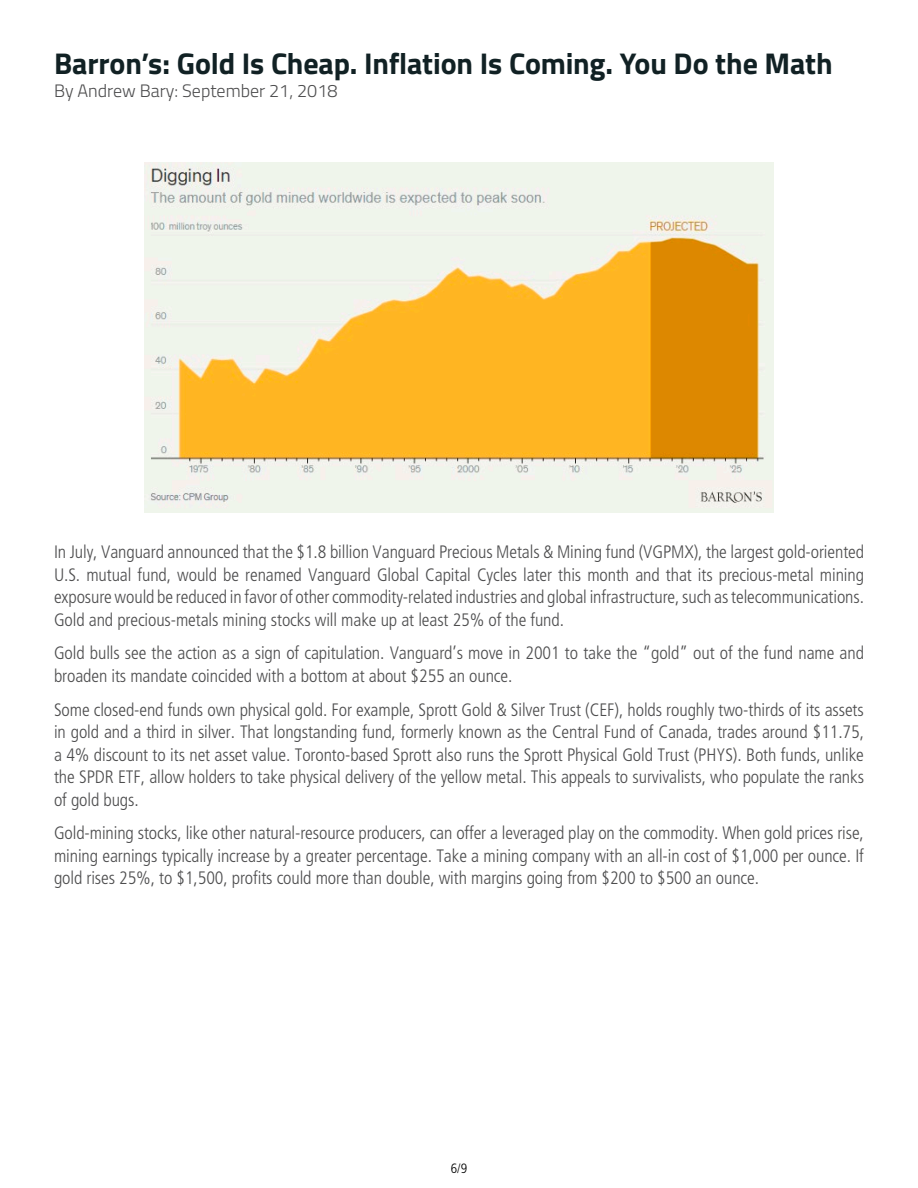
<style>
.page{position:relative;width:918px;height:1188px;background:#fff}
.page>*{position:absolute;margin:0;border:0;box-sizing:border-box;transform-origin:0 0}
.t1{font:700 30px "Titillium Web";letter-spacing:-.005em;color:#112124}
.t2{font:300 condensed 18px/22.5px "Frutiger LT Std";letter-spacing:-.005em;color:#4d4d4e;text-align:justify}
.t3{font:300 18px "Titillium Web";color:#4d4d4e}
.t4{font:300 condensed 13.5px "Frutiger LT Std";color:#000}
</style>
<div class="page">
<img style="left:145px;top:162px;width:628px;height:351px">
<h1 class="t1" style="left:54px;top:41px;width:780px">Barron’s: Gold Is Cheap. Inflation Is Coming. You Do the Math</h1>
<p class="t3" style="left:54px;top:78px;width:285px">By Andrew Bary: September 21, 2018</p>
<p class="t2" style="left:54px;top:541px;width:812px">In July, Vanguard announced that the $1.8 billion Vanguard Precious Metals &amp; Mining fund (VGPMX), the largest gold-oriented U.S. mutual fund, would be renamed Vanguard Global Capital Cycles later this month and that its precious-metal mining exposure would be reduced in favor of other commodity-related industries and global infrastructure, such as telecommunications.<br>Gold and precious-metals mining stocks will make up at least 25% of the fund.</p>
<p class="t2" style="left:54px;top:642px;width:812px">Gold bulls see the action as a sign of capitulation. Vanguard’s move in 2001 to take the “gold” out of the fund name and broaden its mandate coincided with a bottom at about $255 an ounce.</p>
<p class="t2" style="left:54px;top:698px;width:812px">Some closed-end funds own physical gold. For example, Sprott Gold &amp; Silver Trust (CEF), holds roughly two-thirds of its assets in gold and a third in silver. That longstanding fund, formerly known as the Central Fund of Canada, trades around $11.75, a 4% discount to its net asset value. Toronto-based Sprott also runs the Sprott Physical Gold Trust (PHYS). Both funds, unlike the SPDR ETF, allow holders to take physical delivery of the yellow metal. This appeals to survivalists, who populate the ranks of gold bugs.</p>
<p class="t2" style="left:54px;top:822px;width:811px">Gold-mining stocks, like other natural-resource producers, can offer a leveraged play on the commodity. When gold prices rise, mining earnings typically increase by a greater percentage. Take a mining company with an all-in cost of $1,000 per ounce. If gold rises 25%, to $1,500, profits could more than double, with margins going from $200 to $500 an ounce.</p>
<p class="t4" style="left:451px;top:1160px;width:18px">6/9</p>
</div>
